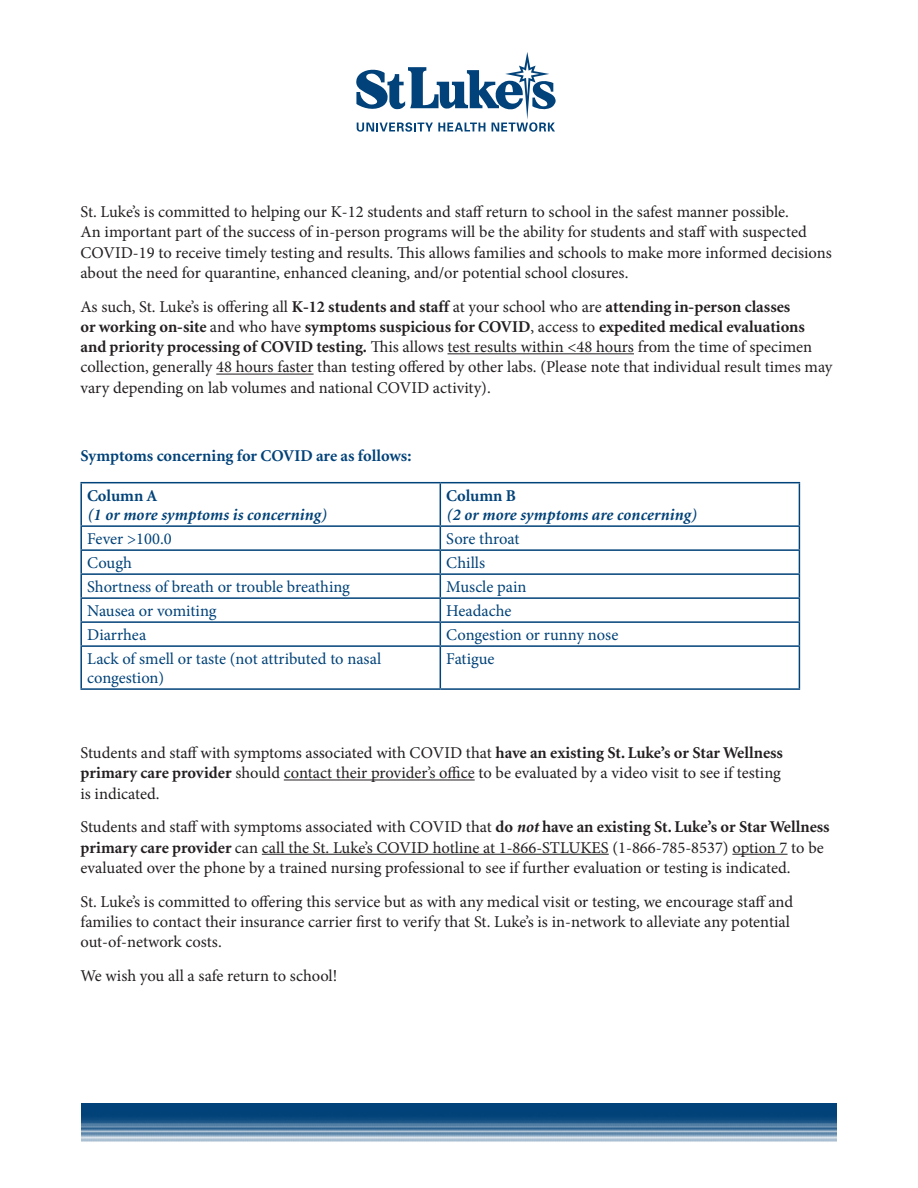
<style>
.page{position:relative;width:918px;height:1188px;background:#fff}
.page>*{position:absolute;margin:0;border:0;box-sizing:border-box;transform-origin:0 0}
.t1{font:16.5px/20.2px "Minion Pro";color:#231f20}
.t2{font:16.5px/18.9px "Minion Pro";letter-spacing:-.005em;color:#004279}
.t3{font:700 16.5px "Minion";color:#231f20}
.t4{font:italic 700 16.5px "Minion";color:#004279}
.t5{font:700 16.5px "Minion";color:#004279}
.s1{font-family:"Minion";font-weight:700}
.s2{font-family:"Minion Pro";font-weight:400}
.s3{font-family:"Minion";font-weight:700;font-style:italic}
</style>
<div class="page">
<hr style="left:448px;top:353px;width:186px;height:1px;background:#231f20">
<hr style="left:216px;top:374px;width:98px;height:1px;background:#231f20">
<hr style="left:284px;top:780px;width:191px;height:1px;background:#231f20">
<hr style="left:262px;top:854px;width:347px;height:1px;background:#231f20">
<hr style="left:732px;top:854px;width:56px;height:1px;background:#231f20">
<hr style="left:799px;top:647px;width:1px;height:41px;background:#004279">
<hr style="left:440px;top:688px;width:360px;height:2px;background:#004279">
<hr style="left:440px;top:483px;width:1px;height:42px;background:#004279">
<hr style="left:80px;top:551px;width:2px;height:22px;background:#004279">
<svg style="left:440px;top:527px;width:1px;height:118px"></svg>
<hr style="left:80px;top:647px;width:2px;height:41px;background:#004279">
<hr style="left:440px;top:647px;width:1px;height:41px;background:#004279">
<hr style="left:80px;top:688px;width:360px;height:2px;background:#004279">
<hr style="left:80px;top:482px;width:360px;height:1px;background:#004279">
<hr style="left:80px;top:483px;width:2px;height:42px;background:#004279">
<hr style="left:440px;top:482px;width:360px;height:1px;background:#004279">
<hr style="left:799px;top:483px;width:1px;height:42px;background:#004279">
<hr style="left:80px;top:525px;width:360px;height:2px;background:#004279">
<hr style="left:80px;top:527px;width:2px;height:22px;background:#004279">
<hr style="left:440px;top:525px;width:360px;height:2px;background:#004279">
<hr style="left:80px;top:549px;width:360px;height:2px;background:#004279">
<hr style="left:440px;top:549px;width:360px;height:2px;background:#004279">
<hr style="left:80px;top:573px;width:360px;height:2px;background:#004279">
<hr style="left:80px;top:575px;width:2px;height:22px;background:#004279">
<hr style="left:440px;top:573px;width:360px;height:2px;background:#004279">
<hr style="left:80px;top:597px;width:360px;height:2px;background:#004279">
<hr style="left:80px;top:599px;width:2px;height:22px;background:#004279">
<hr style="left:440px;top:597px;width:360px;height:2px;background:#004279">
<hr style="left:80px;top:621px;width:360px;height:2px;background:#004279">
<hr style="left:80px;top:623px;width:2px;height:22px;background:#004279">
<hr style="left:440px;top:621px;width:360px;height:2px;background:#004279">
<svg style="left:799px;top:527px;width:1px;height:118px"></svg>
<hr style="left:80px;top:645px;width:360px;height:2px;background:#004279">
<hr style="left:440px;top:645px;width:360px;height:2px;background:#004279">
<img style="left:81px;top:1104px;width:756px;height:38px">
<svg style="left:356px;top:52px;width:200px;height:80px"></svg>
<p class="t1" style="left:80px;top:202px;width:753px">St. Luke’s is committed to helping our K-12 students and staff return to school in the safest manner possible.<br>An important part of the success of in-person programs will be the ability for students and staff with suspected COVID-19 to receive timely testing and results. This allows families and schools to make more informed decisions about the need for quarantine, enhanced cleaning, and/or potential school closures.</p>
<p class="t1" style="left:80px;top:296px;width:711px">As such, St. Luke’s is offering all <span class="s1">K-12 students and staff</span> at your school who are <span class="s1">attending in-person classes</span></p>
<p class="t3" style="left:80px;top:318px;width:726px">or working on-site <span class="s2">and who have</span> symptoms suspicious for COVID<span class="s2">, access to</span> expedited medical evaluations</p>
<p class="t1" style="left:80px;top:337px;width:754px"><span class="s1">and priority processing of COVID testing.</span> This allows test results within &lt;48 hours from the time of specimen collection, generally 48 hours faster than testing offered by other labs. (Please note that individual result times may vary depending on lab volumes and national COVID activity).</p>
<p class="t5" style="left:80px;top:447px;width:332px">Symptoms concerning for COVID are as follows:</p>
<p class="t5" style="left:87px;top:487px;width:71px">Column A</p>
<p class="t4" style="left:87px;top:507px;width:241px">(1 or more symptoms is concerning)</p>
<p class="t5" style="left:446px;top:487px;width:71px">Column B</p>
<p class="t4" style="left:446px;top:507px;width:252px">(2 or more symptoms are concerning)</p>
<p class="t2" style="left:87px;top:529px;width:86px">Fever &gt;100.0</p>
<p class="t2" style="left:446px;top:529px;width:75px">Sore throat</p>
<p class="t2" style="left:87px;top:553px;width:46px">Cough</p>
<p class="t2" style="left:446px;top:553px;width:40px">Chills</p>
<p class="t2" style="left:87px;top:577px;width:264px">Shortness of breath or trouble breathing</p>
<p class="t2" style="left:446px;top:577px;width:82px">Muscle pain</p>
<p class="t2" style="left:87px;top:601px;width:131px">Nausea or vomiting</p>
<p class="t2" style="left:446px;top:601px;width:67px">Headache</p>
<p class="t2" style="left:87px;top:625px;width:61px">Diarrhea</p>
<p class="t2" style="left:446px;top:625px;width:174px">Congestion or runny nose</p>
<p class="t2" style="left:87px;top:649px;width:296px">Lack of smell or taste (not attributed to nasal congestion)</p>
<p class="t2" style="left:446px;top:649px;width:50px">Fatigue</p>
<p class="t1" style="left:80px;top:743px;width:704px">Students and staff with symptoms associated with COVID that <span class="s1">have an existing St. Luke’s or Star Wellness primary care provider</span> should contact their provider’s office to be evaluated by a video visit to see if testing is indicated.</p>
<p class="t1" style="left:80px;top:817px;width:751px">Students and staff with symptoms associated with COVID that <span class="s1">do</span> <span class="s3">not</span> <span class="s1">have an existing St. Luke’s or Star Wellness primary care provider</span> can call the St. Luke’s COVID hotline at 1-866-STLUKES (1-866-785-8537) option 7 to be evaluated over the phone by a trained nursing professional to see if further evaluation or testing is indicated.</p>
<p class="t1" style="left:80px;top:891px;width:714px">St. Luke’s is committed to offering this service but as with any medical visit or testing, we encourage staff and families to contact their insurance carrier first to verify that St. Luke’s is in-network to alleviate any potential out-of-network costs.</p>
<p class="t1" style="left:80px;top:965px;width:258px">We wish you all a safe return to school!</p>
</div>
